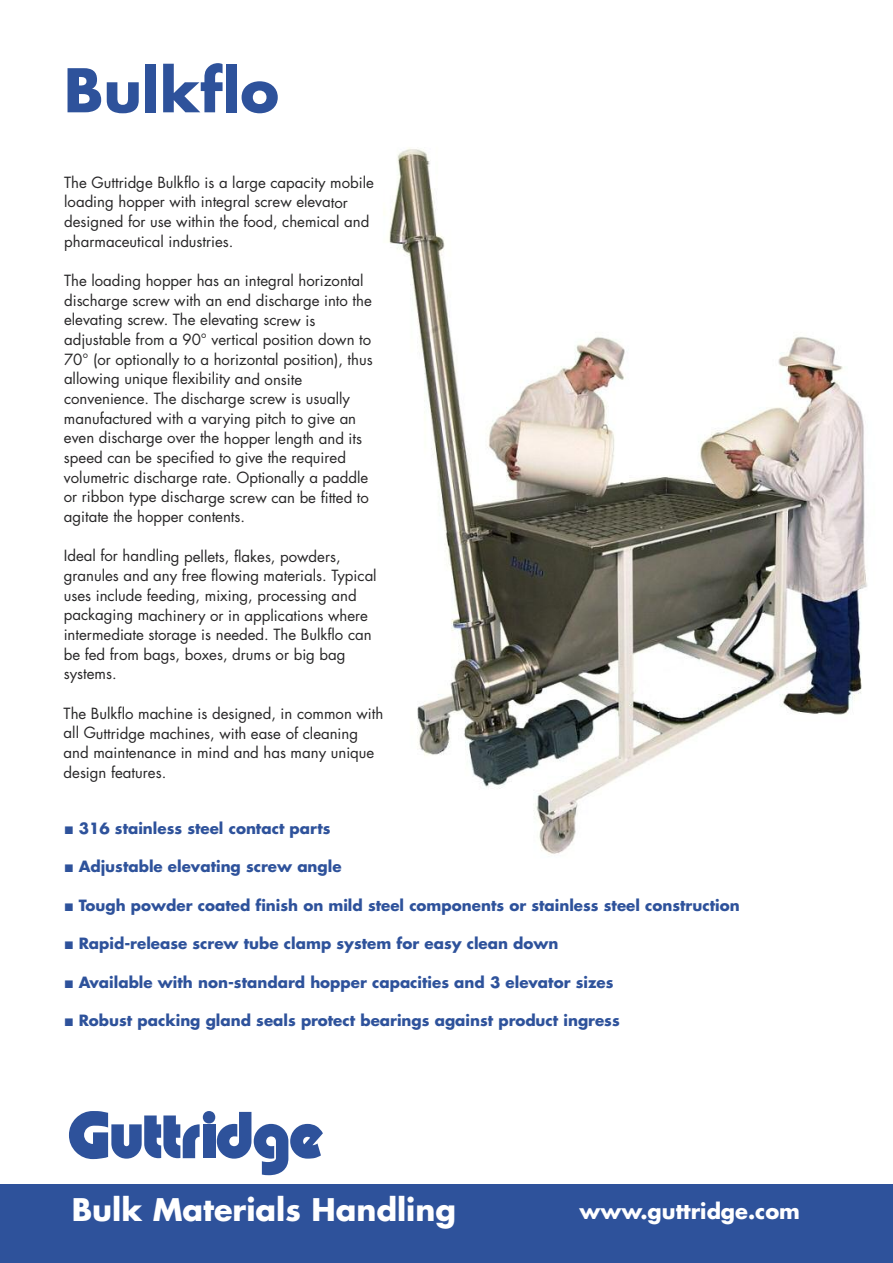
<style>
.page{position:relative;width:893px;height:1263px;background:#fff}
.page>*{position:absolute;margin:0;border:0;box-sizing:border-box;transform-origin:0 0}
.t1{font:700 58.5px "Futura CE";color:#2e529b}
.t2{font:700 30.3px "Futura CE";color:#fff}
.t3{font:700 21px "Futura CE";color:#fff}
.t4{font:700 15.15px "Futura CE";color:#2e529b}
.t5{font:15px/19.6px "Futura CE";color:#272627}
</style>
<div class="page">
<img style="left:389px;top:148px;width:478px;height:706px">
<div style="left:0;top:1184px;width:893px;height:79px;background:#2e529b"></div>
<svg style="left:69px;top:1111px;width:254px;height:64px"></svg>
<h1 class="t1" style="left:64px;top:64px;width:217px">Bulkflo</h1>
<p class="t5" style="left:64px;top:174px;width:311px">The Guttridge Bulkflo is a large capacity mobile loading hopper with integral screw elevator designed for use within the food, chemical and pharmaceutical industries.</p>
<p class="t5" style="left:64px;top:272px;width:310px">The loading hopper has an integral horizontal discharge screw with an end discharge into the elevating screw. The elevating screw is adjustable from a 90° vertical position down to 70° (or optionally to a horizontal position), thus allowing unique flexibility and onsite convenience. The discharge screw is usually manufactured with a varying pitch to give an even discharge over the hopper length and its speed can be specified to give the required volumetric discharge rate. Optionally a paddle or ribbon type discharge screw can be fitted to agitate the hopper contents.</p>
<p class="t5" style="left:64px;top:547px;width:315px">Ideal for handling pellets, flakes, powders, granules and any free flowing materials. Typical uses include feeding, mixing, processing and packaging machinery or in applications where intermediate storage is needed. The Bulkflo can be fed from bags, boxes, drums or big bag systems.</p>
<p class="t5" style="left:64px;top:705px;width:321px">The Bulkflo machine is designed, in common with all Guttridge machines, with ease of cleaning and maintenance in mind and has many unique design features.</p>
<p class="t4" style="left:65px;top:821px;width:267px">■ 316 stainless steel contact parts</p>
<p class="t4" style="left:65px;top:860px;width:278px">■ Adjustable elevating screw angle</p>
<p class="t4" style="left:65px;top:898px;width:676px">■ Tough powder coated finish on mild steel components or stainless steel construction</p>
<p class="t4" style="left:65px;top:937px;width:495px">■ Rapid-release screw tube clamp system for easy clean down</p>
<p class="t4" style="left:65px;top:975px;width:550px">■ Available with non-standard hopper capacities and 3 elevator sizes</p>
<p class="t4" style="left:65px;top:1014px;width:556px">■ Robust packing gland seals protect bearings against product ingress</p>
<h2 class="t2" style="left:72px;top:1196px;width:386px">Bulk Materials Handling</h2>
<h3 class="t3" style="left:580px;top:1201px;width:222px">www.guttridge.com</h3>
</div>
